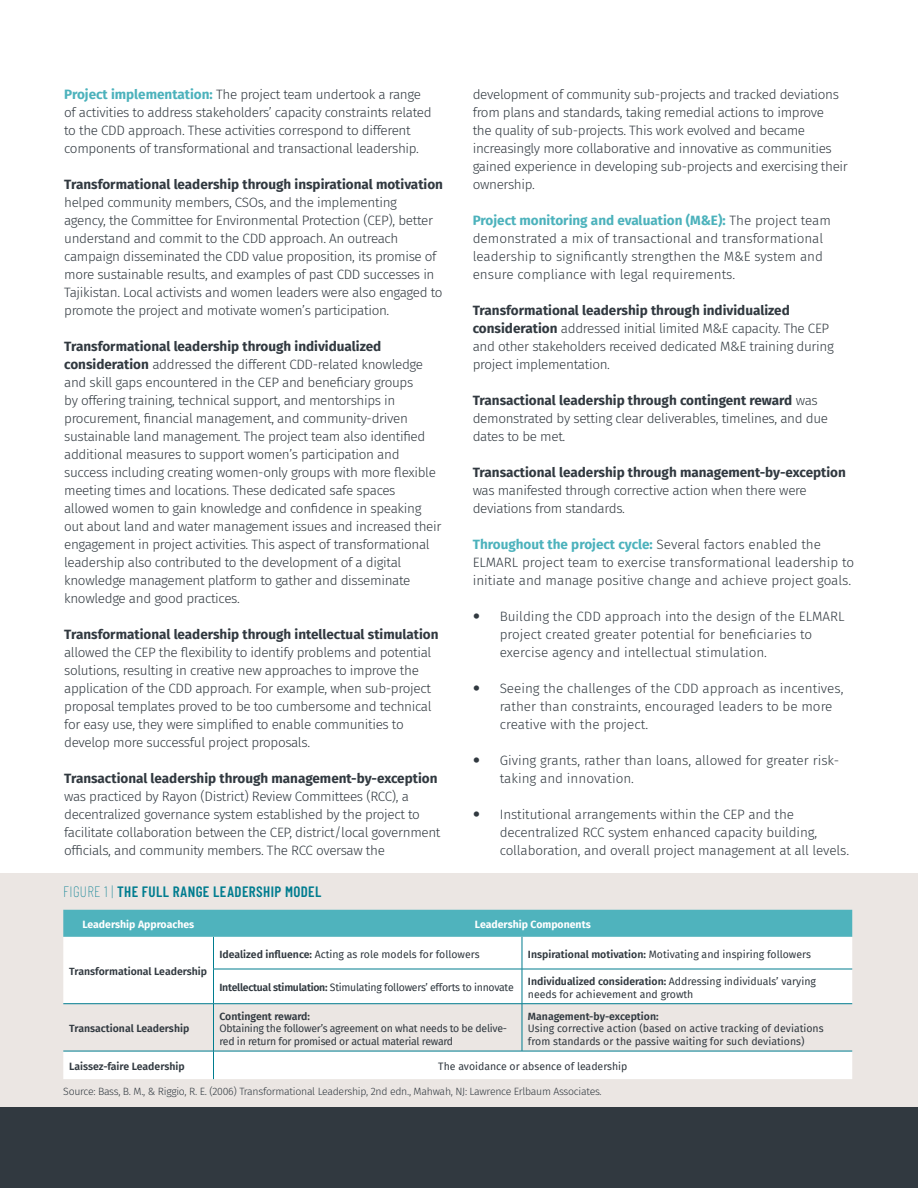
<style>
.page{position:relative;width:918px;height:1188px;background:#fff}
.page>*{position:absolute;margin:0;border:0;box-sizing:border-box;transform-origin:0 0}
.Headline_Box{font:600 15px "Barlow Condensed";letter-spacing:.025em;color:#007c8f}
.Text{font:300 13.5px/18px "Fira Sans";letter-spacing:-.025em;color:#313940}
.Text-2{font:300 13.5px/18px "Fira Sans";color:#313940}
.t1{font:10.5px/12.6px "Fira Sans";color:#313940}
.t2{font:10.5px/12.6px "Fira Sans";letter-spacing:-.025em;color:#313940}
.t3{font:600 10.5px "Fira Sans";color:#313940}
.Intro_paragraph_text{font:300 10.5px "Fira Sans";letter-spacing:-.025em;color:#313940}
.t4{font:700 10.5px "Fira Sans";color:#fff}
.s1{font-weight:700;color:#4cb2bc}
.s2{font-weight:700}
.s3{font-weight:100}
.s4{font-weight:600}
</style>
<div class="page">
<div style="left:0;top:873px;width:918px;height:234px;background:#ebe6e3"></div>
<div style="left:0;top:1107px;width:918px;height:81px;background:#313940"></div>
<div style="left:63px;top:910px;width:789px;height:27px;background:#4fb3bd"></div>
<svg style="left:63px;top:937px;width:789px;height:142px;fill:#fff"></svg>
<svg style="left:213px;top:1052px;width:1px;height:27px"></svg>
<hr style="left:522px;top:937px;width:1px;height:32px;background:#007c8f">
<hr style="left:213px;top:969px;width:309px;height:1px;background:#007c8f">
<hr style="left:522px;top:969px;width:330px;height:1px;background:#007c8f">
<hr style="left:522px;top:969px;width:1px;height:35px;background:#007c8f">
<hr style="left:213px;top:937px;width:1px;height:32px;background:#007c8f">
<hr style="left:213px;top:969px;width:1px;height:35px;background:#007c8f">
<hr style="left:63px;top:1003px;width:151px;height:1px;background:#007c8f">
<hr style="left:214px;top:1003px;width:308px;height:1px;background:#007c8f">
<hr style="left:213px;top:1004px;width:1px;height:47px;background:#007c8f">
<hr style="left:522px;top:1003px;width:330px;height:1px;background:#007c8f">
<hr style="left:522px;top:1004px;width:1px;height:47px;background:#007c8f">
<hr style="left:63px;top:1051px;width:151px;height:1px;background:#007c8f">
<hr style="left:214px;top:1051px;width:308px;height:1px;background:#007c8f">
<hr style="left:522px;top:1051px;width:330px;height:1px;background:#007c8f">
<p class="Text" style="left:64px;top:85px;width:369px"><span class="s1">Project implementation:</span> The project team undertook a range of activities to address stakeholders’ capacity constraints related to the CDD approach. These activities correspond to different components of transformational and transactional leadership.</p>
<p class="Text" style="left:64px;top:175px;width:380px"><span class="s2">Transformational leadership through inspirational motivation </span>helped community members, CSOs, and the implementing<br>agency, the Committee for Environmental Protection (CEP), better understand and commit to the CDD approach. An outreach campaign disseminated the CDD value proposition, its promise of more sustainable results, and examples of past CDD successes in Tajikistan. Local activists and women leaders were also engaged to promote the project and motivate women’s participation.</p>
<p class="Text" style="left:64px;top:337px;width:379px"><span class="s2">Transformational leadership through individualized consideration</span> addressed the different CDD-related knowledge and skill gaps encountered in the CEP and beneficiary groups<br>by offering training, technical support, and mentorships in procurement, financial management, and community-driven sustainable land management. The project team also identified additional measures to support women’s participation and success including creating women-only groups with more flexible meeting times and locations. These dedicated safe spaces allowed women to gain knowledge and confidence in speaking out about land and water management issues and increased their engagement in project activities. This aspect of transformational leadership also contributed to the development of a digital knowledge management platform to gather and disseminate knowledge and good practices.</p>
<p class="Text" style="left:64px;top:625px;width:376px"><span class="s2">Transformational leadership through intellectual stimulation </span>allowed the CEP the flexibility to identify problems and potential solutions, resulting in creative new approaches to improve the application of the CDD approach. For example, when sub-project proposal templates proved to be too cumbersome and technical for easy use, they were simplified to enable communities to develop more successful project proposals.</p>
<p class="Text" style="left:64px;top:769px;width:378px"><span class="s2">Transactional leadership through management-by-exception </span>was practiced by Rayon (District) Review Committees (RCC), a decentralized governance system established by the project to facilitate collaboration between the CEP, district/local government officials, and community members. The RCC oversaw the</p>
<p class="Text" style="left:473px;top:85px;width:377px">development of community sub-projects and tracked deviations from plans and standards, taking remedial actions to improve<br>the quality of sub-projects. This work evolved and became increasingly more collaborative and innovative as communities gained experience in developing sub-projects and exercising their ownership.</p>
<p class="Text-2" style="left:473px;top:211px;width:360px"><span class="s1">Project monitoring and evaluation (M&amp;E):</span> The project team demonstrated a mix of transactional and transformational leadership to significantly strengthen the M&amp;E system and ensure compliance with legal requirements.</p>
<p class="Text" style="left:473px;top:301px;width:363px"><span class="s2">Transformational leadership through individualized consideration</span> addressed initial limited M&amp;E capacity. The CEP and other stakeholders received dedicated M&amp;E training during project implementation.</p>
<p class="Text" style="left:473px;top:391px;width:357px"><span class="s2">Transactional leadership through contingent reward</span> was demonstrated by setting clear deliverables, timelines, and due dates to be met.</p>
<p class="Text" style="left:473px;top:463px;width:375px"><span class="s2">Transactional leadership through management-by-exception </span>was manifested through corrective action when there were deviations from standards.</p>
<p class="Text-2" style="left:473px;top:535px;width:383px"><span class="s1">Throughout the project cycle:</span> Several factors enabled the<br>ELMARL project team to exercise transformational leadership to initiate and manage positive change and achieve project goals.</p>
<p class="Text-2" style="left:500px;top:607px;width:346px">Building the CDD approach into the design of the ELMARL project created greater potential for beneficiaries to exercise agency and intellectual stimulation.</p>
<p class="Text-2" style="left:500px;top:679px;width:345px">Seeing the challenges of the CDD approach as incentives, rather than constraints, encouraged leaders to be more creative with the project.</p>
<p class="Text-2" style="left:500px;top:751px;width:341px">Giving grants, rather than loans, allowed for greater risk&shy;taking and innovation.</p>
<p class="Text" style="left:500px;top:805px;width:351px">Institutional arrangements within the CEP and the decentralized RCC system enhanced capacity building, collaboration, and overall project management at all levels.</p>
<p class="Headline_Box" style="left:63px;top:882px;width:260px"><span class="s3">FIGURE 1 |</span> THE FULL RANGE LEADERSHIP MODEL</p>
<p class="t4" style="left:82px;top:916px;width:113px">Leadership Approaches</p>
<p class="t4" style="left:475px;top:916px;width:117px">Leadership Components</p>
<p class="t3" style="left:69px;top:963px;width:139px">Transformational Leadership</p>
<p class="t1" style="left:220px;top:948px;width:262px"><span class="s4">Idealized influence:</span> Acting as role models for followers</p>
<p class="t1" style="left:528px;top:948px;width:285px"><span class="s4">Inspirational motivation:</span> Motivating and inspiring followers</p>
<p class="t2" style="left:220px;top:981px;width:296px"><span class="s4">Intellectual stimulation:</span> Stimulating followers’ efforts to innovate</p>
<p class="t1" style="left:528px;top:975px;width:290px"><span class="s4">Individualized consideration:</span> Addressing individuals’ varying needs for achievement and growth</p>
<p class="t3" style="left:69px;top:1020px;width:122px">Transactional Leadership</p>
<p class="t3" style="left:220px;top:1007px;width:92px">Contingent reward:</p>
<p class="t2" style="left:220px;top:1022px;width:289px">Obtaining the follower’s agreement on what needs to be delive&shy;red in return for promised or actual material reward</p>
<p class="t3" style="left:528px;top:1007px;width:132px">Management-by-exception:</p>
<p class="t1" style="left:528px;top:1022px;width:297px">Using corrective action (based on active tracking of deviations from standards or the passive waiting for such deviations)</p>
<p class="t3" style="left:69px;top:1058px;width:117px">Laissez-faire Leadership</p>
<p class="t1" style="left:438px;top:1060px;width:191px">The avoidance or absence of leadership</p>
<p class="Intro_paragraph_text" style="left:63px;top:1084px;width:540px">Source: Bass, B. M., &amp; Riggio, R. E. (2006) Transformational Leadership, 2nd edn., Mahwah, NJ: Lawrence Erlbaum Associates.</p>
</div>
